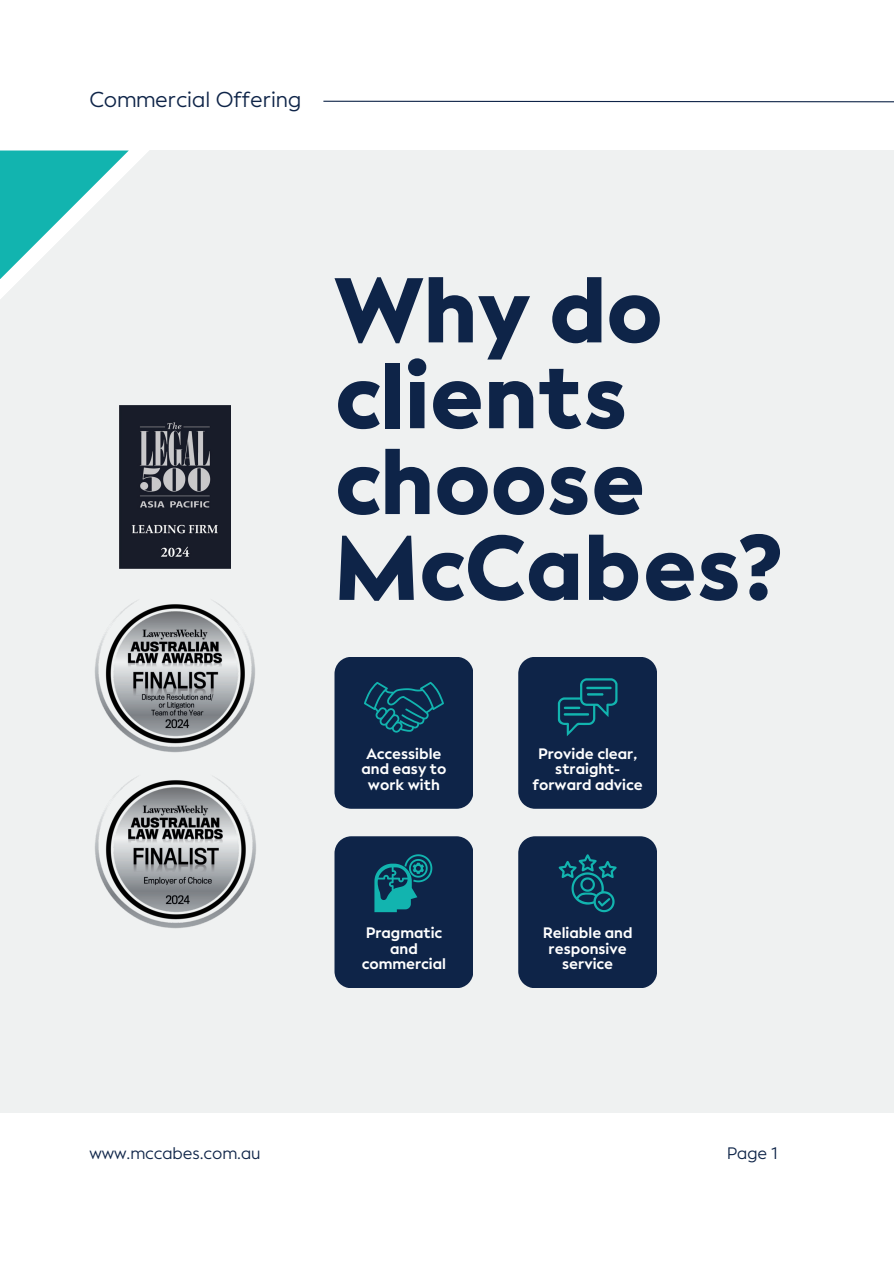
<style>
.page{position:relative;width:894px;height:1264px;background:#fff}
.page>*{position:absolute;margin:0;border:0;box-sizing:border-box;transform-origin:0 0}
.t1{font:900 91.35px/85.8px "Facundo";color:#0e2448}
.t2{font:21.45px "Facundo";color:#0e2448}
.t3{font:16.5px "Facundo";color:#0e2448}
.t4{font:700 15px/15.5px "Facundo";color:#fff;text-align:center}
</style>
<div class="page">
<svg style="left:323px;top:100px;width:570px;height:3px"></svg>
<div style="left:0;top:150px;width:893px;height:962px;background:#eff1f1"></div>
<svg style="left:0;top:150px;width:149px;height:149px"></svg>
<svg style="left:334px;top:657px;width:139px;height:151px;background:#112c4e"></svg>
<div style="left:518px;top:657px;width:139px;height:151px;background:#0e2448"></div>
<svg style="left:334px;top:836px;width:139px;height:152px;background:#113151"></svg>
<svg style="left:518px;top:836px;width:139px;height:152px;background:#112c4e"></svg>
<img style="left:119px;top:406px;width:112px;height:162px">
<img style="left:95px;top:777px;width:161px;height:152px">
<img style="left:95px;top:601px;width:160px;height:152px">
<h2 class="t2" style="left:89px;top:88px;width:213px">Commercial Offering</h2>
<h1 class="t1" style="left:334px;top:268px;width:450px">Why do clients choose<br>McCabes?</h1>
<p class="t4" style="left:361px;top:746px;width:86px">Accessible and easy to work with</p>
<p class="t4" style="left:532px;top:746px;width:112px">Provide clear, straight&shy;forward advice</p>
<p class="t4" style="left:362px;top:925px;width:86px">Pragmatic and commercial</p>
<p class="t4" style="left:543px;top:925px;width:91px">Reliable and responsive service</p>
<p class="t3" style="left:89px;top:1143px;width:173px">www.mccabes.com.au</p>
<p class="t3" style="left:726px;top:1143px;width:53px">Page 1</p>
</div>
